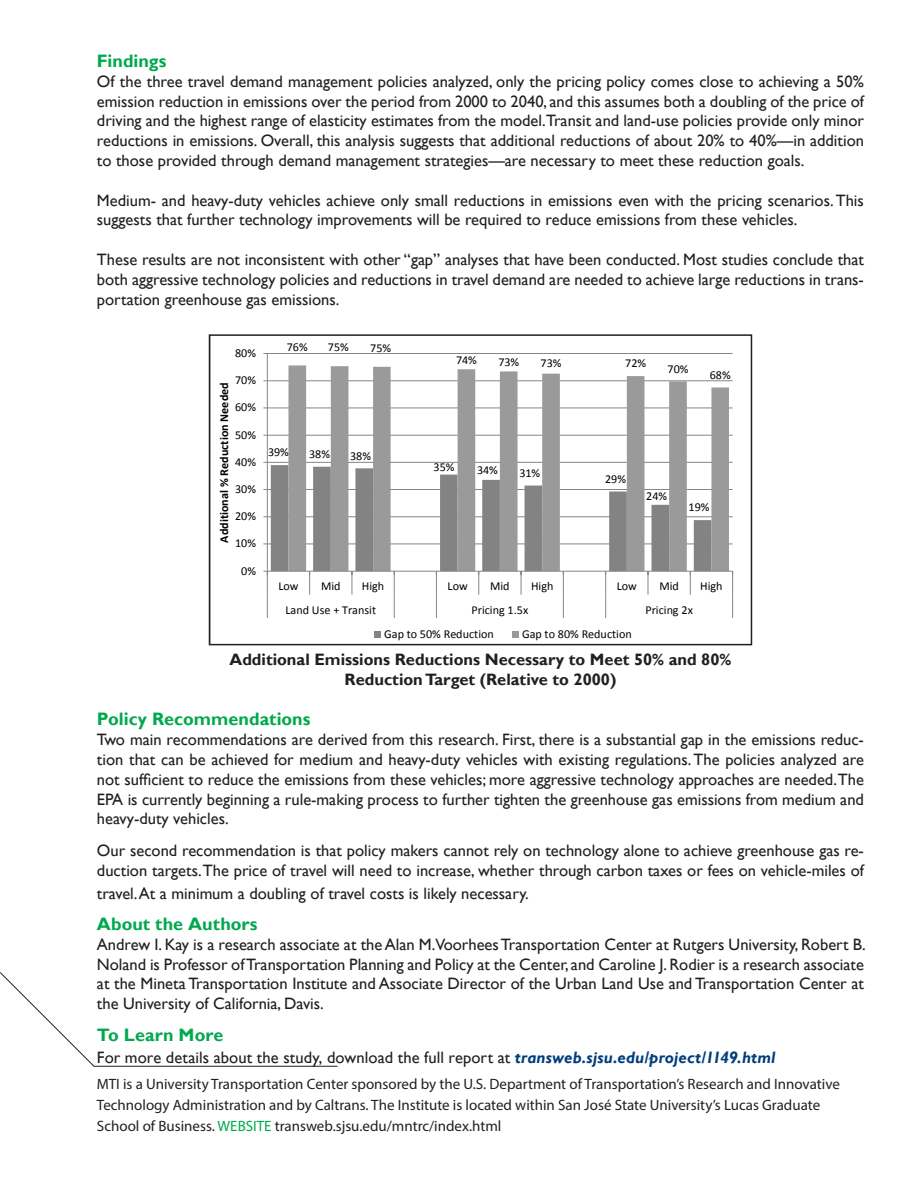
<style>
.page{position:relative;width:918px;height:1188px;background:#fff}
.page>*{position:absolute;margin:0;border:0;box-sizing:border-box;transform-origin:0 0}
.t1{font:700 18px "Gill Sans";color:#00a94e}
.M-Body{font:16.5px/19.8px "Gill Sans";color:#231f20;text-align:justify}
.M-Figure_Caption{font:700 16.5px/19.8px "Gill Sans";color:#231f20;text-align:center}
.t2{font:15px/21px "Myriad Pro";color:#231f20}
.t3{font:12.15px "Calibri";color:#000}
.t4{font:700 12.15px "Calibri";letter-spacing:.005em;color:#000}
.s1{font-weight:700;font-style:italic;color:#013d7d}
.s2{color:#00a94e}
</style>
<div class="page">
<svg style="left:263px;top:353px;width:471px;height:285px"></svg>
<div style="left:209px;top:334px;width:543px;height:311px;border:2px solid #231f20"></div>
<svg style="left:0;top:972px;width:338px;height:95px"></svg>
<p class="t1" style="left:97px;top:50px;width:71px">Findings</p>
<p class="M-Body" style="left:97px;top:72px;width:769px">Of the three travel demand management policies analyzed, only the pricing policy comes close to achieving a 50% emission reduction in emissions over the period from 2000 to 2040, and this assumes both a doubling of the price of driving and the highest range of elasticity estimates from the model.Transit and land-use policies provide only minor reductions in emissions. Overall, this analysis suggests that additional reductions of about 20% to 40%—in addition to those provided through demand management strategies—are necessary to meet these reduction goals.</p>
<p class="M-Body" style="left:97px;top:190px;width:768px">Medium- and heavy-duty vehicles achieve only small reductions in emissions even with the pricing scenarios. This suggests that further technology improvements will be required to reduce emissions from these vehicles.</p>
<p class="M-Body" style="left:97px;top:250px;width:769px">These results are not inconsistent with other “gap” analyses that have been conducted. Most studies conclude that both aggressive technology policies and reductions in travel demand are needed to achieve large reductions in trans&shy;portation greenhouse gas emissions.</p>
<p class="t3" style="left:235px;top:345px;width:23px">80%</p>
<p class="t3" style="left:235px;top:373px;width:23px">70%</p>
<p class="t4" style="left:216px;top:543px;width:162px;rotate:-90deg">Additional % Reduction Needed</p>
<p class="t3" style="left:235px;top:400px;width:23px">60%</p>
<p class="t3" style="left:235px;top:427px;width:23px">50%</p>
<p class="t3" style="left:235px;top:454px;width:23px">40%</p>
<p class="t3" style="left:235px;top:481px;width:23px">30%</p>
<p class="t3" style="left:235px;top:509px;width:23px">20%</p>
<p class="t3" style="left:235px;top:536px;width:23px">10%</p>
<p class="t3" style="left:241px;top:563px;width:16px">0%</p>
<p class="t3" style="left:287px;top:339px;width:22px">76%</p>
<p class="t3" style="left:328px;top:340px;width:22px">75%</p>
<p class="t3" style="left:370px;top:340px;width:22px">75%</p>
<p class="t3" style="left:268px;top:445px;width:22px">39%</p>
<p class="t3" style="left:309px;top:446px;width:22px">38%</p>
<p class="t3" style="left:350px;top:448px;width:22px">38%</p>
<p class="t3" style="left:456px;top:352px;width:22px">74%</p>
<p class="t3" style="left:498px;top:355px;width:22px">73%</p>
<p class="t3" style="left:541px;top:356px;width:22px">73%</p>
<p class="t3" style="left:625px;top:356px;width:22px">72%</p>
<p class="t3" style="left:668px;top:361px;width:22px">70%</p>
<p class="t3" style="left:710px;top:367px;width:22px">68%</p>
<p class="t3" style="left:434px;top:459px;width:22px">35%</p>
<p class="t3" style="left:477px;top:462px;width:22px">34%</p>
<p class="t3" style="left:519px;top:465px;width:22px">31%</p>
<p class="t3" style="left:605px;top:471px;width:22px">29%</p>
<p class="t3" style="left:646px;top:488px;width:22px">24%</p>
<p class="t3" style="left:689px;top:500px;width:22px">19%</p>
<p class="t3" style="left:278px;top:579px;width:22px">Low</p>
<p class="t3" style="left:321px;top:579px;width:21px">Mid</p>
<p class="t3" style="left:362px;top:579px;width:24px">High</p>
<p class="t3" style="left:448px;top:579px;width:22px">Low</p>
<p class="t3" style="left:490px;top:579px;width:21px">Mid</p>
<p class="t3" style="left:531px;top:579px;width:24px">High</p>
<p class="t3" style="left:617px;top:579px;width:22px">Low</p>
<p class="t3" style="left:659px;top:579px;width:21px">Mid</p>
<p class="t3" style="left:700px;top:579px;width:24px">High</p>
<p class="t3" style="left:285px;top:602px;width:92px">Land Use + Transit</p>
<p class="t3" style="left:472px;top:602px;width:58px">Pricing 1.5x</p>
<p class="t3" style="left:645px;top:602px;width:49px">Pricing 2x</p>
<p class="t3" style="left:384px;top:627px;width:111px">Gap to 50% Reduction</p>
<p class="t3" style="left:522px;top:627px;width:111px">Gap to 80% Reduction</p>
<p class="M-Figure_Caption" style="left:230px;top:650px;width:503px">Additional Emissions Reductions Necessary to Meet 50% and 80%<br>Reduction Target (Relative to 2000)</p>
<p class="t1" style="left:97px;top:709px;width:215px">Policy Recommendations</p>
<p class="M-Body" style="left:97px;top:730px;width:769px">Two main recommendations are derived from this research. First, there is a substantial gap in the emissions reduc&shy;tion that can be achieved for medium and heavy-duty vehicles with existing regulations. The policies analyzed are not sufficient to reduce the emissions from these vehicles; more aggressive technology approaches are needed.The EPA is currently beginning a rule-making process to further tighten the greenhouse gas emissions from medium and heavy-duty vehicles.</p>
<p class="M-Body" style="left:97px;top:841px;width:769px">Our second recommendation is that policy makers cannot rely on technology alone to achieve greenhouse gas re&shy;duction targets. The price of travel will need to increase, whether through carbon taxes or fees on vehicle-miles of</p>
<p class="M-Body" style="left:97px;top:883px;width:433px">travel. At a minimum a doubling of travel costs is likely necessary.</p>
<p class="t1" style="left:97px;top:913px;width:162px">About the Authors</p>
<p class="M-Body" style="left:97px;top:935px;width:770px">Andrew I. Kay is a research associate at the Alan M.Voorhees Transportation Center at Rutgers University, Robert B.<br>Noland is Professor of Transportation Planning and Policy at the Center, and Caroline J. Rodier is a research associate at the Mineta Transportation Institute and Associate Director of the Urban Land Use and Transportation Center at the University of California, Davis.</p>
<p class="t1" style="left:97px;top:1024px;width:128px">To Learn More</p>
<p class="M-Body" style="left:97px;top:1048px;width:680px">For more details about the study, download the full report at <span class="s1">transweb.sjsu.edu/project/1149.html</span></p>
<p class="t2" style="left:97px;top:1073px;width:745px">MTI is a University Transportation Center sponsored by the U.S. Department of Transportation’s Research and Innovative<br>Technology Administration and by Caltrans. The Institute is located within San José State University’s Lucas Graduate<br>School of Business. <span class="s2">WEBSITE</span> transweb.sjsu.edu/mntrc/index.html</p>
</div>
